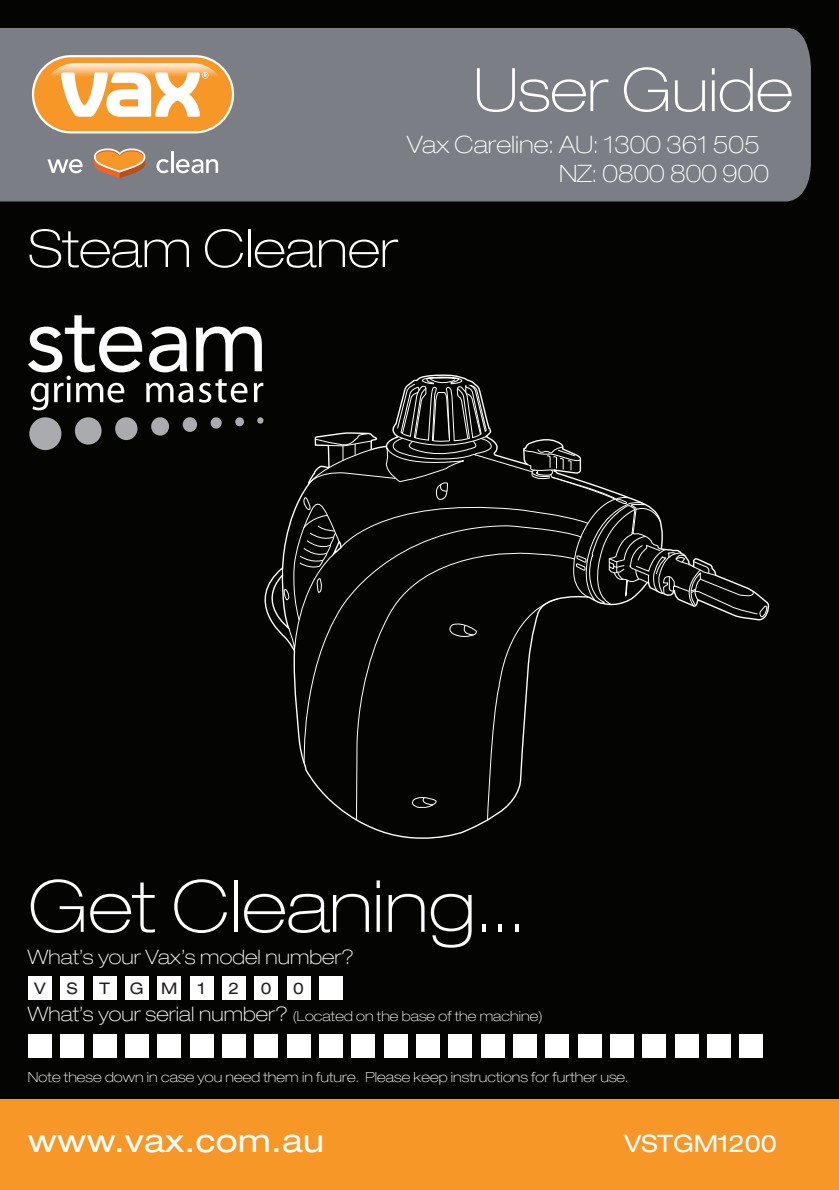
<style>
.page{position:relative;width:839px;height:1190px;background:#fff}
.page>*{position:absolute;margin:0;border:0;box-sizing:border-box;transform-origin:0 0}
.t1{font:100 expanded 72px "Helvetica Neue";letter-spacing:.005em;color:#fff}
.t2{font:100 expanded 60px "Helvetica Neue";color:#fff}
.t3{font:100 expanded 52px "Helvetica Neue";color:#fff}
.t4{font:expanded 32px "Helvetica Neue";letter-spacing:.01em;color:#fff}
.t5{font:100 expanded 24px/28.8px "Helvetica Neue";color:#fff}
.t6{font:expanded 24px "Helvetica Neue";color:#fff}
.t7{font:100 expanded 20px "Helvetica Neue";letter-spacing:.005em;color:#fff}
.t8{font:expanded 16px "Helvetica Neue";color:#231f20}
.t9{font:100 expanded 14px "Helvetica Neue";letter-spacing:.005em;color:#fff}
.s1{font-size:20px}
</style>
<div class="page">
<div style="left:0;top:0;width:838px;height:1190px;background:#040503"></div>
<div style="left:0;top:28px;width:810px;height:173px;background:#7b7f85"></div>
<div style="left:0;top:1099px;width:838px;height:91px;background:#f79727"></div>
<svg style="left:32px;top:55px;width:202px;height:78px"></svg>
<svg style="left:156px;top:159px;width:13px;height:14px"></svg>
<hr style="left:171px;top:151px;width:2px;height:22px;background:#fff">
<svg style="left:176px;top:159px;width:42px;height:14px"></svg>
<svg style="left:47px;top:159px;width:36px;height:14px"></svg>
<svg style="left:94px;top:148px;width:51px;height:30px"></svg>
<div style="left:28px;top:1034px;width:24px;height:23px;background:#fff"></div>
<div style="left:60px;top:1034px;width:24px;height:23px;background:#fff"></div>
<div style="left:93px;top:1034px;width:23px;height:23px;background:#fff"></div>
<div style="left:125px;top:1034px;width:24px;height:23px;background:#fff"></div>
<div style="left:157px;top:1034px;width:24px;height:23px;background:#fff"></div>
<div style="left:190px;top:1034px;width:23px;height:23px;background:#fff"></div>
<div style="left:222px;top:1034px;width:24px;height:23px;background:#fff"></div>
<div style="left:254px;top:1034px;width:24px;height:23px;background:#fff"></div>
<div style="left:286px;top:1034px;width:24px;height:23px;background:#fff"></div>
<div style="left:319px;top:1034px;width:24px;height:23px;background:#fff"></div>
<div style="left:351px;top:1034px;width:24px;height:23px;background:#fff"></div>
<div style="left:383px;top:1034px;width:24px;height:23px;background:#fff"></div>
<div style="left:416px;top:1034px;width:24px;height:23px;background:#fff"></div>
<div style="left:448px;top:1034px;width:24px;height:23px;background:#fff"></div>
<div style="left:480px;top:1034px;width:24px;height:23px;background:#fff"></div>
<div style="left:513px;top:1034px;width:23px;height:23px;background:#fff"></div>
<div style="left:545px;top:1034px;width:24px;height:23px;background:#fff"></div>
<div style="left:577px;top:1034px;width:24px;height:23px;background:#fff"></div>
<div style="left:610px;top:1034px;width:23px;height:23px;background:#fff"></div>
<div style="left:642px;top:1034px;width:24px;height:23px;background:#fff"></div>
<div style="left:674px;top:1034px;width:24px;height:23px;background:#fff"></div>
<div style="left:707px;top:1034px;width:23px;height:23px;background:#fff"></div>
<div style="left:739px;top:1034px;width:24px;height:23px;background:#fff"></div>
<div style="left:319px;top:976px;width:24px;height:24px;background:#fff"></div>
<div style="left:286px;top:976px;width:24px;height:24px;background:#fff"></div>
<div style="left:254px;top:976px;width:24px;height:24px;background:#fff"></div>
<div style="left:222px;top:976px;width:24px;height:24px;background:#fff"></div>
<div style="left:190px;top:976px;width:23px;height:24px;background:#fff"></div>
<div style="left:157px;top:976px;width:24px;height:24px;background:#fff"></div>
<div style="left:125px;top:976px;width:24px;height:24px;background:#fff"></div>
<div style="left:93px;top:976px;width:23px;height:24px;background:#fff"></div>
<div style="left:60px;top:976px;width:24px;height:24px;background:#fff"></div>
<div style="left:28px;top:976px;width:24px;height:24px;background:#fff"></div>
<svg style="left:28px;top:315px;width:739px;height:505px"></svg>
<h2 class="t2" style="left:473px;top:54px;width:320px">User Guide</h2>
<h3 class="t5" style="left:559px;top:130px;width:211px;text-indent:-152px">Vax Careline: AU: 1300 361 505<br>NZ: 0800 800 900</h3>
<h3 class="t3" style="left:28px;top:218px;width:371px">Steam Cleaner</h3>
<h1 class="t1" style="left:28px;top:863px;width:498px">Get Cleaning...</h1>
<h3 class="t7" style="left:28px;top:945px;width:328px">What’s your Vax’s model number?</h3>
<p class="t9" style="left:28px;top:1007px;width:516px"><span class="s1">What’s your serial number?</span> (Located on the base of the machine)</p>
<p class="t8" style="left:34px;top:979px;width:13px">V</p>
<p class="t8" style="left:67px;top:979px;width:12px">S</p>
<p class="t8" style="left:99px;top:979px;width:12px">T</p>
<p class="t8" style="left:130px;top:979px;width:49px">G M</p>
<p class="t8" style="left:198px;top:979px;width:9px">1</p>
<p class="t8" style="left:228px;top:979px;width:12px">2</p>
<p class="t8" style="left:261px;top:979px;width:12px">0</p>
<p class="t8" style="left:293px;top:979px;width:12px">0</p>
<p class="t8" style="left:31px;top:979px;width:19px">W</p>
<p class="t9" style="left:28px;top:1069px;width:601px">Note these down in case you need them in future. Please keep instructions for further use.</p>
<h3 class="t4" style="left:28px;top:1121px;width:297px">www.vax.com.au</h3>
<h3 class="t6" style="left:624px;top:1128px;width:154px">VSTGM1200</h3>
</div>
